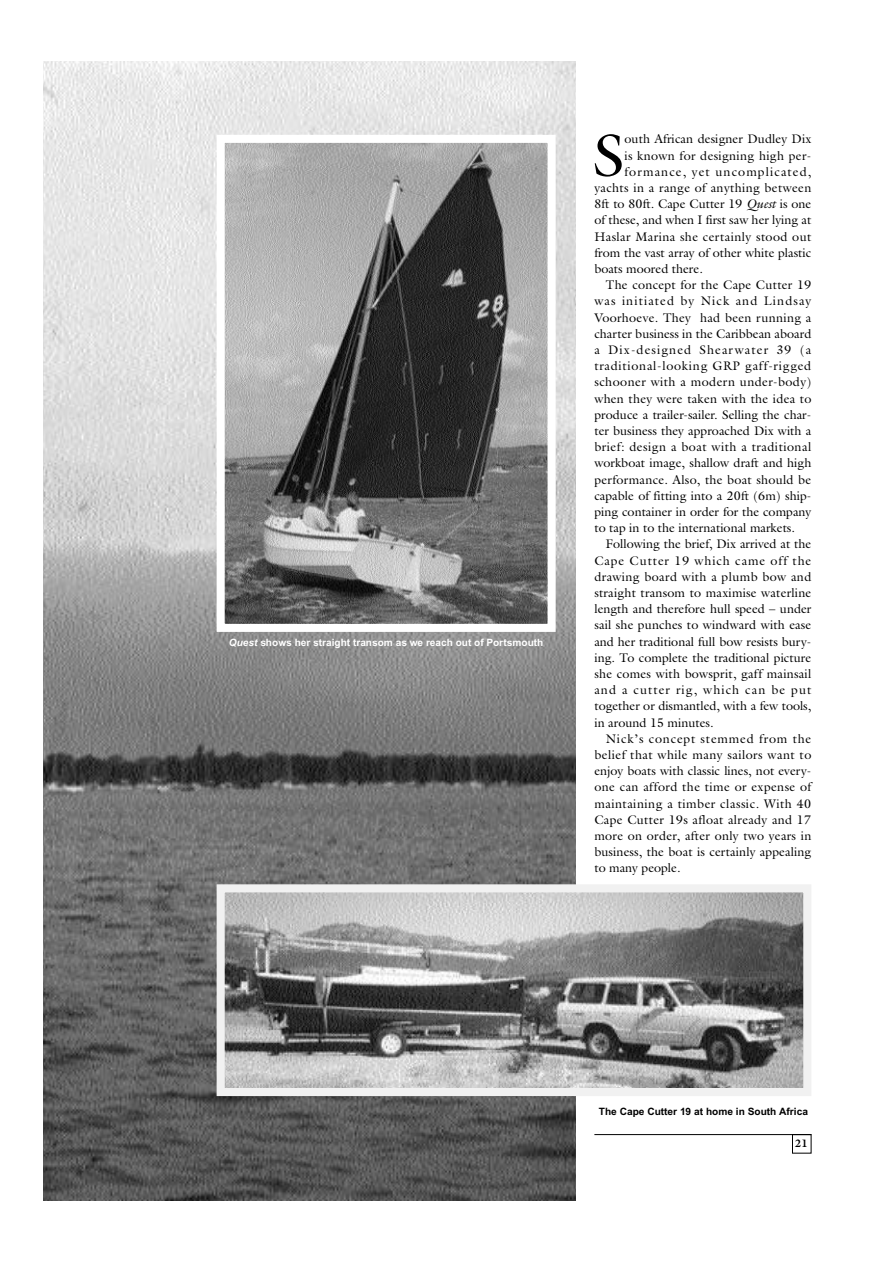
<style>
.page{position:relative;width:893px;height:1263px;background:#fff}
.page>*{position:absolute;margin:0;border:0;box-sizing:border-box;transform-origin:0 0}
.t1{font:60.15px "Galliard";color:#000}
.t2{font:12.6px "Galliard";letter-spacing:.015em;color:#000}
.t3{font:12.6px "Galliard";letter-spacing:.035em;color:#000}
.t4{font:12.6px "Galliard";letter-spacing:.085em;color:#000}
.t5{font:12.6px "Galliard";letter-spacing:.055em;color:#000}
.t6{font:12.6px "Galliard";letter-spacing:.07em;color:#000}
.t7{font:12.6px "Galliard";letter-spacing:.065em;color:#000}
.t8{font:700 10.8px "Galliard";color:#000}
.t9{font:700 10.2px "Arial";color:#fff}
.t10{font:700 10.2px "Arial";color:#000}
.s1{font-style:italic}
</style>
<div class="page">
<img style="left:43px;top:62px;width:532px;height:1139px">
<div style="left:792px;top:1134px;width:19px;height:19px;border:1px solid #000"></div>
<hr style="left:594px;top:1134px;width:217px;height:1px;background:#000">
<img style="left:225px;top:893px;width:577px;height:194px">
<div style="left:216px;top:884px;width:595px;height:212px;border:8px solid #f1f1f1"></div>
<img style="left:225px;top:144px;width:321px;height:479px">
<div style="left:216px;top:135px;width:339px;height:497px;border:8px solid #fff"></div>
<p class="t9" style="left:229px;top:639px;width:316px"><span class="s1">Quest</span> shows her straight transom as we reach out of Portsmouth</p>
<h1 class="t1" style="left:593px;top:132px;width:33px">S</h1>
<p class="t2" style="left:624px;top:134px;width:188px">outh African designer Dudley Dix</p>
<p class="t2" style="left:624px;top:151px;width:188px">is known for designing high per-</p>
<p class="t4" style="left:624px;top:167px;width:188px">formance, yet uncomplicated,</p>
<p class="t2" style="left:594px;top:183px;width:218px">yachts in a range of anything between</p>
<p class="t2" style="left:594px;top:199px;width:218px">8ft to 80ft. Cape Cutter 19 <span class="s1">Quest</span> is one</p>
<p class="t2" style="left:594px;top:215px;width:218px">of these, and when I first saw her lying at</p>
<p class="t2" style="left:594px;top:232px;width:218px">Haslar Marina she certainly stood out</p>
<p class="t2" style="left:594px;top:248px;width:218px">from the vast array of other white plastic</p>
<p class="t2" style="left:594px;top:264px;width:110px">boats moored there.</p>
<p class="t2" style="left:606px;top:280px;width:207px">The concept for the Cape Cutter 19</p>
<p class="t4" style="left:594px;top:296px;width:218px">was initiated by Nick and Lindsay</p>
<p class="t2" style="left:594px;top:313px;width:218px">Voorhoeve. They had been running a</p>
<p class="t2" style="left:594px;top:329px;width:218px">charter business in the Caribbean aboard</p>
<p class="t4" style="left:594px;top:345px;width:218px">a Dix-designed Shearwater 39 (a</p>
<p class="t5" style="left:594px;top:361px;width:218px">traditional-looking GRP gaff-rigged</p>
<p class="t3" style="left:594px;top:377px;width:218px">schooner with a modern under-body)</p>
<p class="t2" style="left:594px;top:394px;width:218px">when they were taken with the idea to</p>
<p class="t2" style="left:594px;top:410px;width:218px">produce a trailer-sailer. Selling the char-</p>
<p class="t2" style="left:594px;top:426px;width:218px">ter business they approached Dix with a</p>
<p class="t3" style="left:594px;top:442px;width:218px">brief: design a boat with a traditional</p>
<p class="t2" style="left:594px;top:458px;width:218px">workboat image, shallow draft and high</p>
<p class="t2" style="left:594px;top:475px;width:218px">performance. Also, the boat should be</p>
<p class="t2" style="left:594px;top:491px;width:218px">capable of fitting into a 20ft (6m) ship-</p>
<p class="t2" style="left:594px;top:507px;width:218px">ping container in order for the company</p>
<p class="t2" style="left:594px;top:523px;width:202px">to tap in to the international markets.</p>
<p class="t2" style="left:606px;top:539px;width:207px">Following the brief, Dix arrived at the</p>
<p class="t6" style="left:594px;top:556px;width:218px">Cape Cutter 19 which came off the</p>
<p class="t2" style="left:594px;top:572px;width:218px">drawing board with a plumb bow and</p>
<p class="t2" style="left:594px;top:588px;width:218px">straight transom to maximise waterline</p>
<p class="t2" style="left:594px;top:604px;width:218px">length and therefore hull speed – under</p>
<p class="t2" style="left:594px;top:620px;width:218px">sail she punches to windward with ease</p>
<p class="t2" style="left:594px;top:637px;width:218px">and her traditional full bow resists bury-</p>
<p class="t2" style="left:594px;top:653px;width:218px">ing. To complete the traditional picture</p>
<p class="t2" style="left:594px;top:669px;width:218px">she comes with bowsprit, gaff mainsail</p>
<p class="t4" style="left:594px;top:685px;width:218px">and a cutter rig, which can be put</p>
<p class="t2" style="left:594px;top:701px;width:218px">together or dismantled, with a few tools,</p>
<p class="t2" style="left:594px;top:718px;width:121px">in around 15 minutes.</p>
<p class="t7" style="left:606px;top:734px;width:207px">Nick’s concept stemmed from the</p>
<p class="t3" style="left:594px;top:750px;width:218px">belief that while many sailors want to</p>
<p class="t2" style="left:594px;top:766px;width:218px">enjoy boats with classic lines, not every-</p>
<p class="t2" style="left:594px;top:782px;width:218px">one can afford the time or expense of</p>
<p class="t3" style="left:594px;top:799px;width:218px">maintaining a timber classic. With 40</p>
<p class="t2" style="left:594px;top:815px;width:218px">Cape Cutter 19s afloat already and 17</p>
<p class="t2" style="left:594px;top:831px;width:218px">more on order, after only two years in</p>
<p class="t2" style="left:594px;top:847px;width:218px">business, the boat is certainly appealing</p>
<p class="t2" style="left:594px;top:863px;width:88px">to many people.</p>
<p class="t10" style="left:599px;top:1109px;width:210px">The Cape Cutter 19 at home in South Africa</p>
<p class="t8" style="left:794px;top:1139px;width:14px">21</p>
</div>
